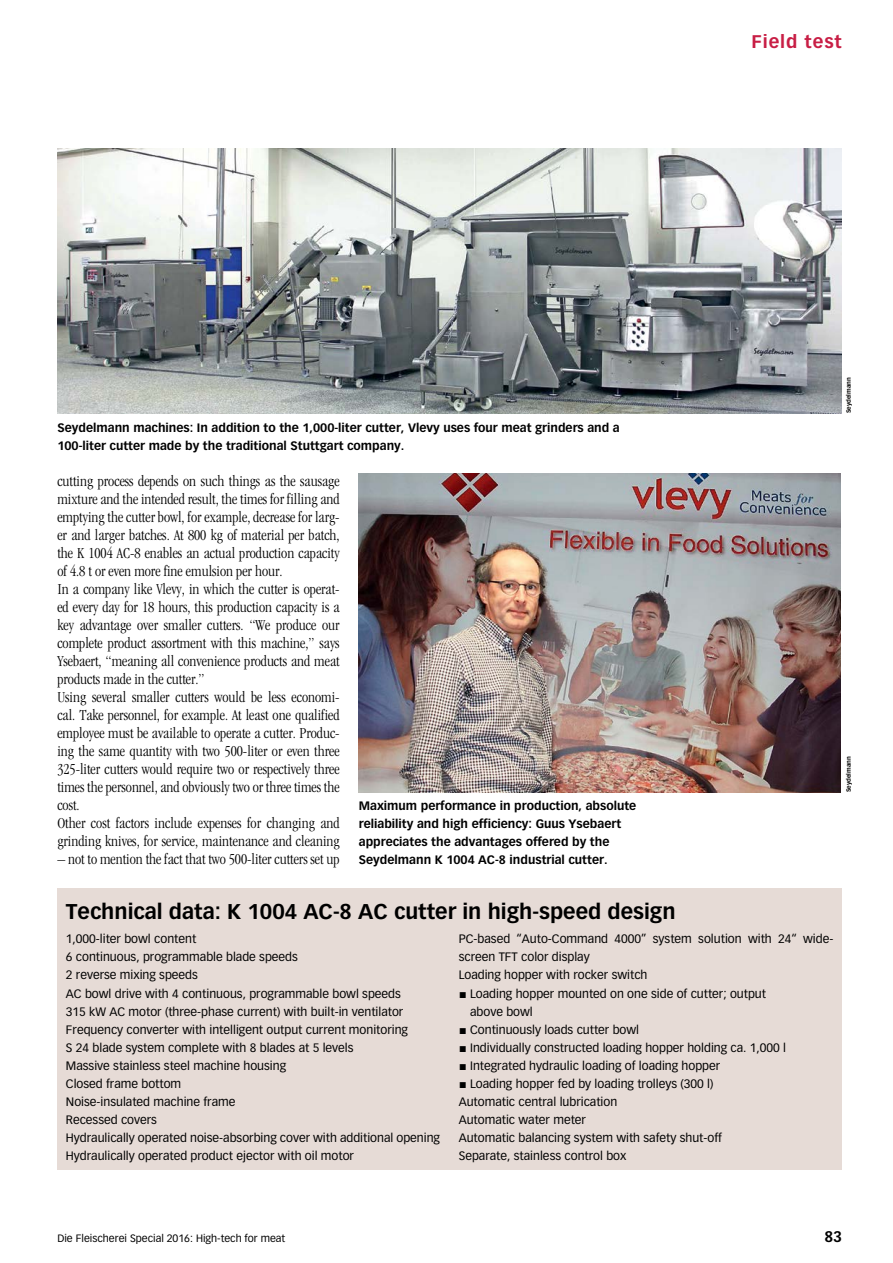
<style>
.page{position:relative;width:893px;height:1263px;background:#fff}
.page>*{position:absolute;margin:0;border:0;box-sizing:border-box;transform-origin:0 0}
.t1{font:700 21px "Vectora LH";color:#000}
.t2{font:700 18px "Vectora LH";letter-spacing:.05em;color:#c81e45}
.t3{font:300 condensed 15.75px/18px "Garamond";color:#000}
.t4{font:700 15px "Vectora LH";color:#000}
.t5{font:12px/18px "Vectora LH";color:#000}
.t6{font:700 12px/18px "Vectora LH";color:#000}
.t7{font:10.5px "Vectora LH";color:#000}
.t8{font:700 6px "Vectora LH";color:#000}
.s1{font-family:"Klavika"}
</style>
<div class="page">
<div style="left:57px;top:888px;width:785px;height:281px;background:#e6dbd6"></div>
<img style="left:57px;top:149px;width:785px;height:264px">
<img style="left:359px;top:473px;width:482px;height:319px">
<p class="t2" style="left:751px;top:31px;width:92px">Field test</p>
<p class="t6" style="left:57px;top:419px;width:564px">Seydelmann machines: In addition to the 1,000-liter cutter, Vlevy uses four meat grinders and a<br>100-liter cutter made by the traditional Stuttgart company.</p>
<p class="t3" style="left:57px;top:472px;width:284px">cutting process depends on such things as the sausage mixture and the intended result, the times for filling and emptying the cutter bowl, for example, decrease for larg&shy;er and larger batches. At 800 kg of material per batch, the K 1004 AC-8 enables an actual production capacity of 4.8 t or even more fine emulsion per hour.<br>In a company like Vlevy, in which the cutter is operat&shy;ed every day for 18 hours, this production capacity is a key advantage over smaller cutters. “We produce our complete product assortment with this machine,” says Ysebaert, “meaning all convenience products and meat products made in the cutter.”<br>Using several smaller cutters would be less economi&shy;cal. Take personnel, for example. At least one qualified employee must be available to operate a cutter. Produc&shy;ing the same quantity with two 500-liter or even three 325-liter cutters would require two or respectively three times the personnel, and obviously two or three times the cost.<br>Other cost factors include expenses for changing and grinding knives, for service, maintenance and cleaning</p>
<p class="t3" style="left:57px;top:850px;width:284px">– not to mention the fact that two 500-liter cutters set up</p>
<p class="t6" style="left:359px;top:797px;width:279px">Maximum performance in production, absolute reliability and high efficiency: Guus Ysebaert appreciates the advantages offered by the Seydelmann K 1004 AC-8 industrial cutter.</p>
<p class="t8" style="left:845px;top:413px;width:38px;rotate:-90deg">Seydelmann</p>
<p class="t8" style="left:845px;top:792px;width:38px;rotate:-90deg">Seydelmann</p>
<h1 class="t1" style="left:66px;top:899px;width:611px">Technical data: K 1004 AC-8 AC cutter in high-speed design</h1>
<p class="t5" style="left:459px;top:930px;width:376px">PC-based “Auto-Command 4000” system solution with 24“ wide&shy;screen TFT color display<br>Loading hopper with rocker switch</p>
<p class="t5" style="left:470px;top:984px;width:297px;text-indent:-11px"><span class="s1">•</span> Loading hopper mounted on one side of cutter; output above bowl</p>
<p class="t5" style="left:459px;top:1020px;width:182px"><span class="s1">•</span> Continuously loads cutter bowl</p>
<p class="t5" style="left:459px;top:1038px;width:329px"><span class="s1">•</span> Individually constructed loading hopper holding ca. 1,000 l</p>
<p class="t5" style="left:459px;top:1056px;width:263px"><span class="s1">•</span> Integrated hydraulic loading of loading hopper</p>
<p class="t5" style="left:459px;top:1074px;width:265px"><span class="s1">•</span> Loading hopper fed by loading trolleys (300 l)<br>Automatic central lubrication<br>Automatic water meter<br>Automatic balancing system with safety shut-off Separate, stainless control box</p>
<p class="t5" style="left:66px;top:930px;width:376px">1,000-liter bowl content<br>6 continuous, programmable blade speeds<br>2 reverse mixing speeds<br>AC bowl drive with 4 continuous, programmable bowl speeds<br>315 kW AC motor (three-phase current) with built-in ventilator Frequency converter with intelligent output current monitoring<br>S 24 blade system complete with 8 blades at 5 levels<br>Massive stainless steel machine housing<br>Closed frame bottom<br>Noise-insulated machine frame<br>Recessed covers<br>Hydraulically operated noise-absorbing cover with additional opening Hydraulically operated product ejector with oil motor</p>
<p class="t7" style="left:57px;top:1232px;width:229px">Die Fleischerei Special 2016: High-tech for meat</p>
<p class="t4" style="left:824px;top:1227px;width:19px">83</p>
</div>
